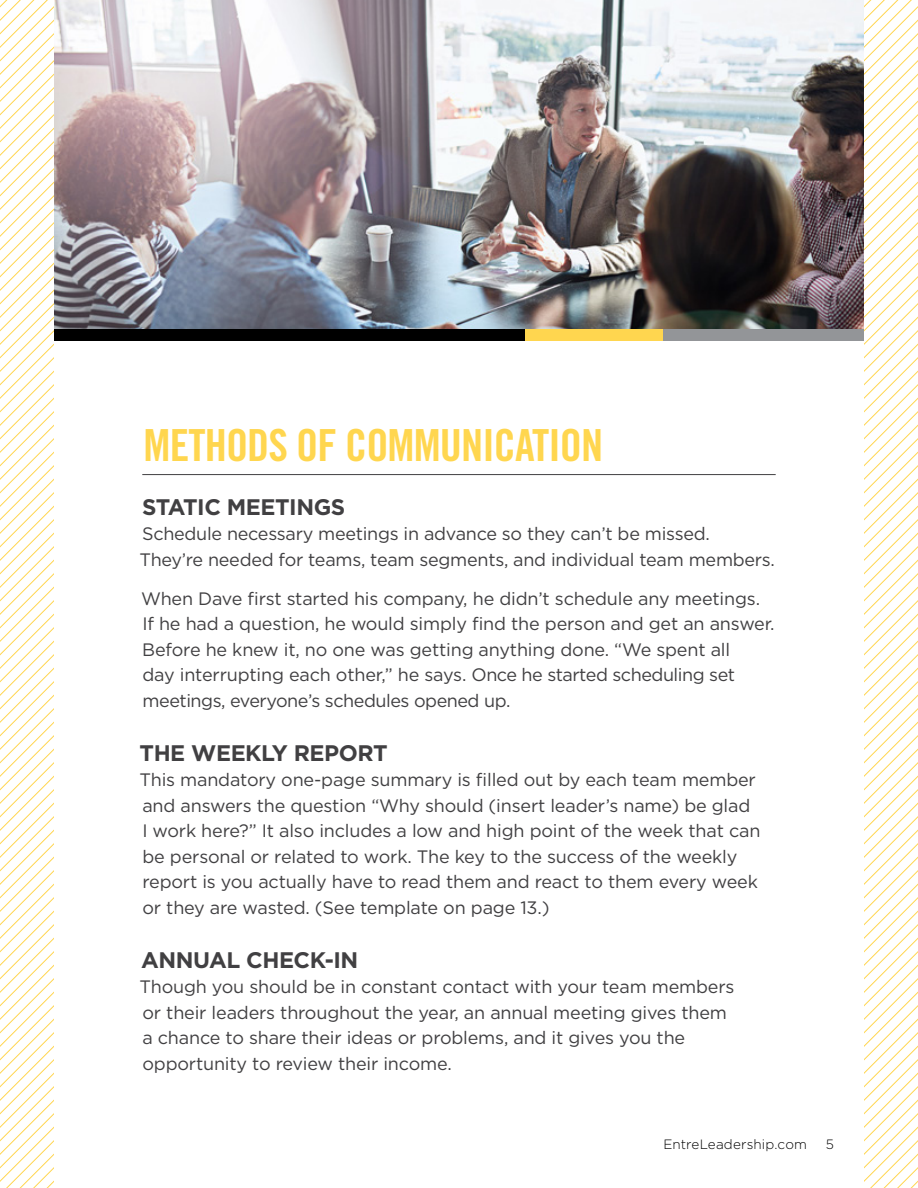
<style>
.page{position:relative;width:918px;height:1188px;background:#fff}
.page>*{position:absolute;margin:0;border:0;box-sizing:border-box;transform-origin:0 0}
.t1{font:44.25px "Trade Gothic LT Std Bd Cn 20";letter-spacing:-.02em;color:#ffd64f}
.t2{font:700 22.5px "Gotham";letter-spacing:-.02em;color:#414042}
.t3{font:18px/25.5px "Gotham";letter-spacing:-.01em;color:#414042}
.t4{font:300 13.5px "Gotham";letter-spacing:.01em;color:#000}
</style>
<div class="page">
<svg style="left:0;top:0;width:54px;height:1188px"></svg>
<svg style="left:864px;top:0;width:54px;height:1188px"></svg>
<img style="left:54px;top:0;width:810px;height:329px">
<div style="left:54px;top:329px;width:471px;height:11px;background:#000"></div>
<div style="left:525px;top:329px;width:138px;height:11px;background:#ffd64f"></div>
<div style="left:663px;top:329px;width:201px;height:11px;background:#939598"></div>
<hr style="left:142px;top:474px;width:634px;height:1px;background:#414042">
<h1 class="t1" style="left:144px;top:418px;width:461px">METHODS OF COMMUNICATION</h1>
<p class="t2" style="left:142px;top:492px;width:205px">STATIC MEETINGS</p>
<p class="t3" style="left:140px;top:521px;width:637px">Schedule necessary meetings in advance so they can’t be missed.<br>They’re needed for teams, team segments, and individual team members.</p>
<p class="t3" style="left:141px;top:585px;width:635px">When Dave first started his company, he didn’t schedule any meetings.<br>If he had a question, he would simply find the person and get an answer.<br>Before he knew it, no one was getting anything done. “We spent all<br>day interrupting each other,” he says. Once he started scheduling set meetings, everyone’s schedules opened up.</p>
<p class="t2" style="left:140px;top:738px;width:250px">THE WEEKLY REPORT</p>
<p class="t3" style="left:140px;top:767px;width:622px">This mandatory one-page summary is filled out by each team member and answers the question “Why should (insert leader’s name) be glad<br>I work here?” It also includes a low and high point of the week that can be personal or related to work. The key to the success of the weekly report is you actually have to read them and react to them every week or they are wasted. (See template on page 13.)</p>
<p class="t2" style="left:141px;top:945px;width:219px">ANNUAL CHECK-IN</p>
<p class="t3" style="left:140px;top:974px;width:596px">Though you should be in constant contact with your team members or their leaders throughout the year, an annual meeting gives them a chance to share their ideas or problems, and it gives you the opportunity to review their income.</p>
<p class="t4" style="left:664px;top:1137px;width:145px">EntreLeadership.com</p>
<p class="t4" style="left:826px;top:1137px;width:10px">5</p>
</div>
